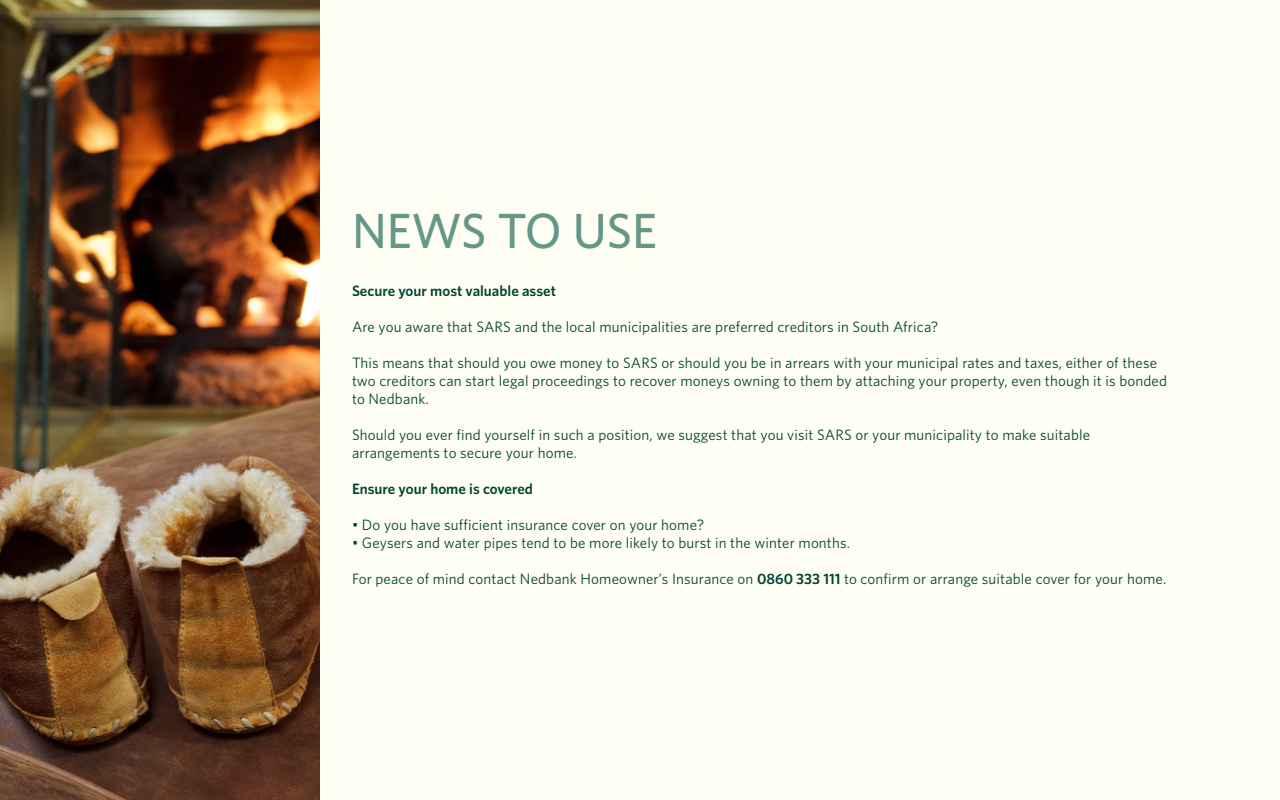
<style>
.page{position:relative;width:1280px;height:800px;background:#fffef3}
.page>*{position:absolute;margin:0;border:0;box-sizing:border-box;transform-origin:0 0}
.t1{font:500 49.5px "Whitney";color:#659789}
.t2{font:15px/18px "Whitney";letter-spacing:.01em;color:#004532}
.t3{font:600 15px "Whitney";color:#004532}
.s1{font-weight:600}
</style>
<div class="page">
<img style="left:0;top:0;width:320px;height:800px">
<h1 class="t1" style="left:352px;top:201px;width:307px">NEWS TO USE</h1>
<p class="t3" style="left:352px;top:281px;width:205px">Secure your most valuable asset</p>
<p class="t2" style="left:352px;top:317px;width:588px">Are you aware that SARS and the local municipalities are preferred creditors in South Africa?</p>
<p class="t2" style="left:352px;top:353px;width:817px">This means that should you owe money to SARS or should you be in arrears with your municipal rates and taxes, either of these two creditors can start legal proceedings to recover moneys owning to them by attaching your property, even though it is bonded to Nedbank.</p>
<p class="t2" style="left:352px;top:425px;width:740px">Should you ever find yourself in such a position, we suggest that you visit SARS or your municipality to make suitable arrangements to secure your home.</p>
<p class="t3" style="left:352px;top:479px;width:183px">Ensure your home is covered</p>
<p class="t2" style="left:352px;top:515px;width:354px">• Do you have sufficient insurance cover on your home?</p>
<p class="t2" style="left:352px;top:533px;width:500px">• Geysers and water pipes tend to be more likely to burst in the winter months.</p>
<p class="t2" style="left:352px;top:569px;width:816px">For peace of mind contact Nedbank Homeowner’s Insurance on <span class="s1">0860 333 111</span> to confirm or arrange suitable cover for your home.</p>
</div>
